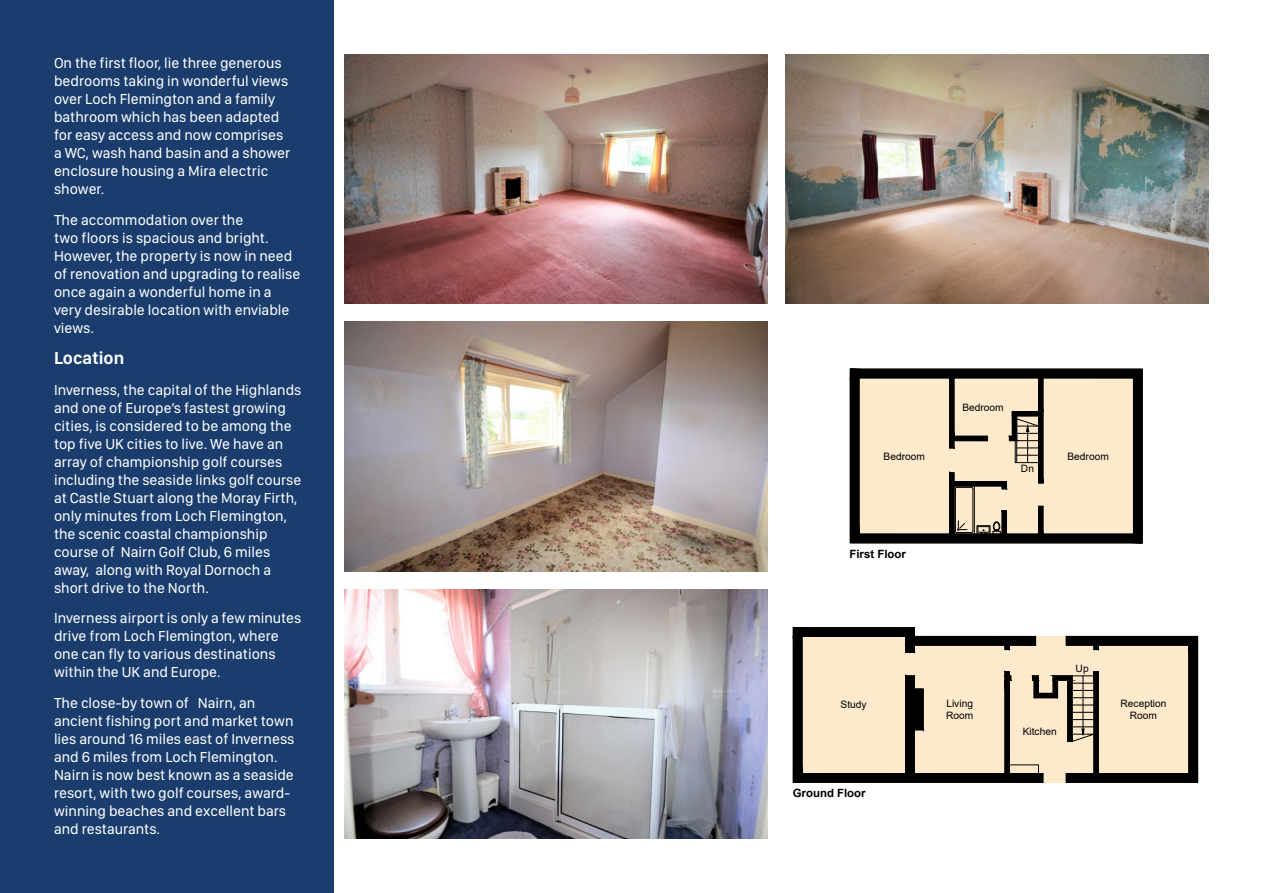
<style>
.page{position:relative;width:1263px;height:893px;background:#fff}
.page>*{position:absolute;margin:0;border:0;box-sizing:border-box;transform-origin:0 0}
.New_Sub_Heading{font:600 18px "SF Compact Display";color:#fff}
.New_Body_Text{font:15px/18px "SF Compact Display";color:#fff}
.t1{font:700 11.4px "Arial";color:#000}
.t2{font:10.2px/12.1px "Arial";color:#000}
</style>
<div class="page">
<div style="left:0;top:0;width:333px;height:893px;background:#1a3d6d"></div>
<svg style="left:849px;top:368px;width:294px;height:176px;background:#c7b7a1"></svg>
<img style="left:344px;top:54px;width:424px;height:250px">
<img style="left:786px;top:54px;width:423px;height:250px">
<img style="left:344px;top:322px;width:424px;height:249px">
<img style="left:344px;top:589px;width:424px;height:250px">
<svg style="left:792px;top:627px;width:407px;height:156px;background:#c4b5a0"></svg>
<p class="New_Body_Text" style="left:54px;top:54px;width:238px">On the first floor, lie three generous bedrooms taking in wonderful views over Loch Flemington and a family bathroom which has been adapted for easy access and now comprises a WC, wash hand basin and a shower enclosure housing a Mira electric shower.</p>
<p class="New_Body_Text" style="left:54px;top:211px;width:248px">The accommodation over the<br>two floors is spacious and bright.<br>However, the property is now in need of renovation and upgrading to realise once again a wonderful home in a very desirable location with enviable views.</p>
<p class="New_Sub_Heading" style="left:54px;top:347px;width:72px">Location</p>
<p class="New_Body_Text" style="left:54px;top:380px;width:249px">Inverness, the capital of the Highlands and one of Europe’s fastest growing cities, is considered to be among the top five UK cities to live. We have an array of championship golf courses including the seaside links golf course at Castle Stuart along the Moray Firth, only minutes from Loch Flemington, the scenic coastal championship course of Nairn Golf Club, 6 miles away, along with Royal Dornoch a short drive to the North.</p>
<p class="New_Body_Text" style="left:54px;top:609px;width:249px">Inverness airport is only a few minutes drive from Loch Flemington, where one can fly to various destinations within the UK and Europe.</p>
<p class="New_Body_Text" style="left:54px;top:694px;width:242px">The close-by town of Nairn, an ancient fishing port and market town lies around 16 miles east of Inverness and 6 miles from Loch Flemington.<br>Nairn is now best known as a seaside resort, with two golf courses, award&shy;winning beaches and excellent bars and restaurants.</p>
<p class="t2" style="left:841px;top:698px;width:28px">Study</p>
<p class="t2" style="left:946px;top:697px;width:29px">Living<br>Room</p>
<p class="t2" style="left:1120px;top:697px;width:47px;text-align:center">Reception<br>Room</p>
<p class="t2" style="left:962px;top:401px;width:43px">Bedroom</p>
<p class="t2" style="left:883px;top:450px;width:43px">Bedroom</p>
<p class="t2" style="left:1067px;top:450px;width:43px">Bedroom</p>
<p class="t2" style="left:1021px;top:462px;width:15px">Dn</p>
<p class="t1" style="left:849px;top:546px;width:58px">First Floor</p>
<p class="t2" style="left:1076px;top:662px;width:15px">Up</p>
<p class="t2" style="left:1023px;top:725px;width:35px">Kitchen</p>
<p class="t1" style="left:793px;top:785px;width:74px">Ground Floor</p>
</div>
